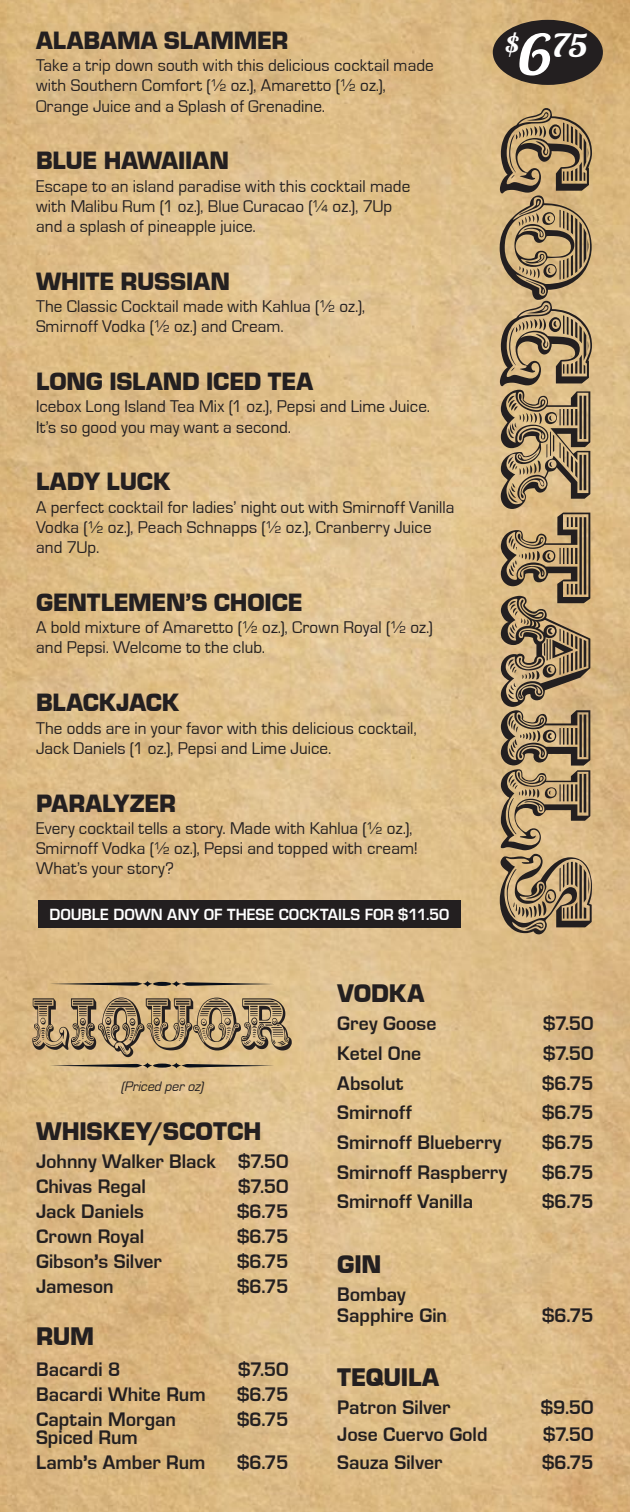
<style>
.page{position:relative;width:630px;height:1512px;background:#fff}
.page>*{position:absolute;margin:0;border:0;box-sizing:border-box;transform-origin:0 0}
.t1{font:108.15px "JF Ringmaster";color:#231f20;scale:1.2 1}
.t2{font:62.12px "JF Ringmaster";color:#231f20;scale:.83 1}
.t3{font:31.68px "Lobster 1.4";color:#fff;scale:1.17 1}
.t4{font:26.25px "Eurostile Black URW";letter-spacing:-.005em;color:#231f20}
.t5{font:25.9px "Eurostile Black URW";letter-spacing:-.005em;color:#231f20}
.t6{font:700 20.3px/18.4px "Eurostile";color:#231f20}
.t7{font:17.5px/20.1px "Eurostile";letter-spacing:.005em;color:#231f20}
.t8{font:700 16.62px "Eurostile";letter-spacing:.005em;color:#fff}
.t9{font:italic 14.17px "Eurostile";color:#231f20}
.s1{font-size:32.9px}
.s2{font-size:56.35px}
.s3{font-family:"Eurostile Black URW";font-weight:400}
</style>
<div class="page">
<img style="left:0;top:0;width:630px;height:1512px">
<div style="left:38px;top:901px;width:422px;height:27px;background:#231f20"></div>
<div style="left:493px;top:20px;width:110px;height:65px;background:#231f20;border-radius:50%"></div>
<svg style="left:50px;top:981px;width:224px;height:6px"></svg>
<svg style="left:50px;top:1063px;width:224px;height:5px"></svg>
<h3 class="t5" style="left:36px;top:25px;width:254px">ALABAMA SLAMMER</h3>
<p class="t7" style="left:36px;top:56px;width:399px">Take a trip down south with this delicious cocktail made with Southern Comfort (½ oz.), Amaretto (½ oz.),<br>Orange Juice and a Splash of Grenadine.</p>
<h3 class="t5" style="left:36px;top:146px;width:194px">BLUE HAWAIIAN</h3>
<p class="t7" style="left:36px;top:176px;width:376px">Escape to an island paradise with this cocktail made with Malibu Rum (1 oz.), Blue Curacao (¼ oz.), 7Up and a splash of pineapple juice.</p>
<h3 class="t5" style="left:36px;top:266px;width:195px">WHITE RUSSIAN</h3>
<p class="t7" style="left:36px;top:297px;width:331px">The Classic Cocktail made with Kahlua (½ oz.),<br>Smirnoff Vodka (½ oz.) and Cream.</p>
<h3 class="t5" style="left:36px;top:366px;width:279px">LONG ISLAND ICED TEA</h3>
<p class="t7" style="left:36px;top:397px;width:396px">Icebox Long Island Tea Mix (1 oz.), Pepsi and Lime Juice.<br>It’s so good you may want a second.</p>
<h3 class="t5" style="left:36px;top:467px;width:136px">LADY LUCK</h3>
<p class="t7" style="left:36px;top:497px;width:420px">A perfect cocktail for ladies’ night out with Smirnoff Vanilla<br>Vodka (½ oz.), Peach Schnapps (½ oz.), Cranberry Juice and 7Up.</p>
<h3 class="t5" style="left:36px;top:587px;width:268px">GENTLEMEN’S CHOICE</h3>
<p class="t7" style="left:36px;top:618px;width:398px">A bold mixture of Amaretto (½ oz.), Crown Royal (½ oz.) and Pepsi. Welcome to the club.</p>
<h3 class="t5" style="left:36px;top:687px;width:145px">BLACKJACK</h3>
<p class="t7" style="left:36px;top:718px;width:382px">The odds are in your favor with this delicious cocktail,<br>Jack Daniels (1 oz.), Pepsi and Lime Juice.</p>
<h3 class="t5" style="left:36px;top:788px;width:141px">PARALYZER</h3>
<p class="t7" style="left:36px;top:818px;width:383px">Every cocktail tells a story. Made with Kahlua (½ oz.),<br>Smirnoff Vodka (½ oz.), Pepsi and topped with cream!<br>What’s your story?</p>
<p class="t8" style="left:49px;top:908px;width:401px">DOUBLE DOWN ANY OF THESE COCKTAILS FOR $11.50</p>
<h3 class="t3" style="left:505px;top:26px;width:72px"><span class="s1">$</span><span class="s2">6</span>75</h3>
<h1 class="t1" style="left:609px;top:106px;width:693px;rotate:90deg">COCKTAILS</h1>
<h2 class="t2" style="left:32px;top:987px;width:316px">LIQUOR</h2>
<p class="t9" style="left:121px;top:1079px;width:87px">(Priced peroz)</p>
<h3 class="t4" style="left:36px;top:1116px;width:227px">WHISKEY/SCOTCH</h3>
<p class="t6" style="left:36px;top:1151px;width:254px;line-height:24.8px">Johnny Walker Black $7.50<br>Chivas Regal</p>
<p class="t6" style="left:238px;top:1179px;width:52px">$7.50</p>
<p class="t6" style="left:36px;top:1204px;width:109px">Jack Daniels</p>
<p class="t6" style="left:237px;top:1204px;width:53px">$6.75</p>
<p class="t6" style="left:36px;top:1253px;width:127px">Gibson<span class="s3">’</span>s Silver</p>
<p class="t6" style="left:237px;top:1253px;width:53px">$6.75</p>
<p class="t6" style="left:36px;top:1229px;width:110px">Crown Royal</p>
<p class="t6" style="left:237px;top:1229px;width:53px">$6.75</p>
<p class="t6" style="left:36px;top:1278px;width:79px">Jameson</p>
<p class="t6" style="left:237px;top:1278px;width:53px">$6.75</p>
<h3 class="t4" style="left:36px;top:1321px;width:60px">RUM</h3>
<p class="t6" style="left:36px;top:1361px;width:86px">Bacardi 8</p>
<p class="t6" style="left:238px;top:1361px;width:52px">$7.50</p>
<p class="t6" style="left:36px;top:1386px;width:171px">Bacardi White Rum</p>
<p class="t6" style="left:237px;top:1386px;width:53px">$6.75</p>
<p class="t6" style="left:36px;top:1411px;width:141px">Captain Morgan<br>Spiced Rum</p>
<p class="t6" style="left:237px;top:1411px;width:53px">$6.75</p>
<p class="t6" style="left:36px;top:1454px;width:171px">Lamb<span class="s3">’</span>s Amber Rum</p>
<p class="t6" style="left:237px;top:1454px;width:53px">$6.75</p>
<h3 class="t4" style="left:337px;top:978px;width:89px">VODKA</h3>
<p class="t6" style="left:337px;top:1016px;width:101px">Grey Goose</p>
<p class="t6" style="left:543px;top:1016px;width:52px">$7.50</p>
<p class="t6" style="left:337px;top:1045px;width:85px">Ketel One</p>
<p class="t6" style="left:543px;top:1045px;width:52px">$7.50</p>
<p class="t6" style="left:337px;top:1075px;width:68px">Absolut</p>
<p class="t6" style="left:542px;top:1075px;width:53px">$6.75</p>
<p class="t6" style="left:337px;top:1105px;width:76px">Smirnoff</p>
<p class="t6" style="left:542px;top:1105px;width:53px">$6.75</p>
<p class="t6" style="left:337px;top:1134px;width:166px">Smirnoff Blueberry</p>
<p class="t6" style="left:542px;top:1134px;width:53px">$6.75</p>
<p class="t6" style="left:337px;top:1164px;width:172px">Smirnoff Raspberry</p>
<p class="t6" style="left:542px;top:1164px;width:53px">$6.75</p>
<p class="t6" style="left:337px;top:1194px;width:137px">Smirnoff Vanilla</p>
<p class="t6" style="left:542px;top:1194px;width:53px">$6.75</p>
<h3 class="t4" style="left:337px;top:1248px;width:46px">GIN</h3>
<p class="t6" style="left:337px;top:1285px;width:111px;line-height:21.2px">Bombay<br>Sapphire Gin</p>
<p class="t6" style="left:542px;top:1307px;width:53px">$6.75</p>
<h3 class="t4" style="left:337px;top:1362px;width:103px">TEQUILA</h3>
<p class="t6" style="left:337px;top:1399px;width:115px">Patron Silver</p>
<p class="t6" style="left:541px;top:1399px;width:54px">$9.50</p>
<p class="t6" style="left:337px;top:1427px;width:152px">Jose Cuervo Gold</p>
<p class="t6" style="left:543px;top:1427px;width:52px">$7.50</p>
<p class="t6" style="left:337px;top:1454px;width:107px">Sauza Silver</p>
<p class="t6" style="left:542px;top:1454px;width:53px">$6.75</p>
</div>
